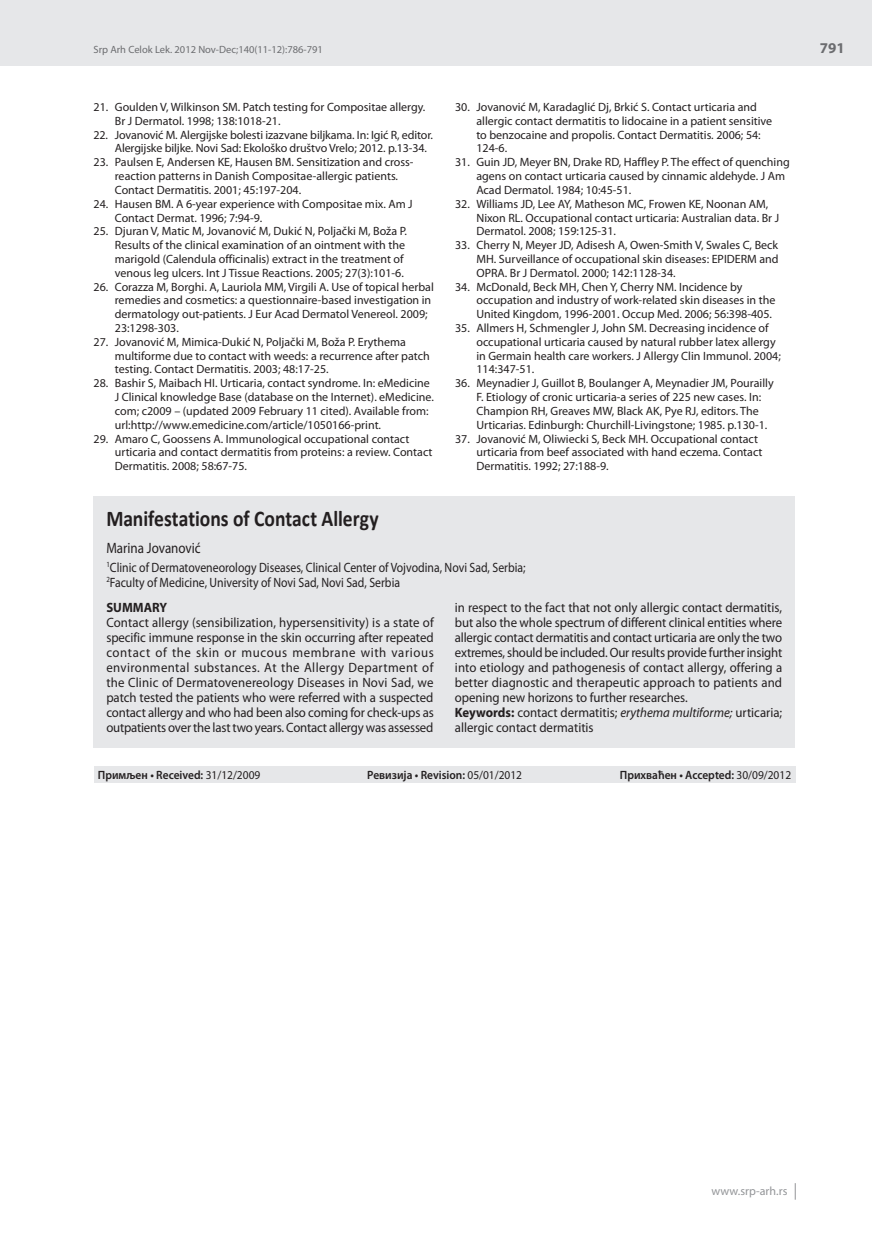
<style>
.page{position:relative;width:872px;height:1234px;background:#fff}
.page>*{position:absolute;margin:0;border:0;box-sizing:border-box;transform-origin:0 0}
.t1{font:700 22.5px "Calibri";color:#231f20;scale:.87 1}
.t2{font:15px "Myriad Pro";color:#231f20;scale:.87 1}
.t3{font:700 15px "Myriad Pro";color:#6c6d70}
.t4{font:13.5px/15px "Myriad Pro";color:#231f20;text-align:justify;scale:.95 1}
.t5{font:13.5px/15px "Myriad Pro";color:#231f20;scale:.87 1}
.t6{font:700 13.5px "Myriad Pro";color:#231f20;scale:.95 1}
.t7{font:12px/13.8px "Myriad Pro";color:#231f20}
.t8{font:600 12px "Myriad Pro";color:#231f20;scale:.95 1}
.t9{font:12px "Myriad Pro";letter-spacing:.005em;color:#939598}
.t10{font:10.5px "Myriad Pro";color:#6c6d70}
.s1{font-weight:700}
.s2{font-style:italic}
.s3{font-weight:400}
</style>
<div class="page">
<div style="left:0;top:0;width:872px;height:66px;background:#e6e7e9"></div>
<svg style="left:795px;top:1183px;width:1px;height:16px"></svg>
<div style="left:94px;top:496px;width:701px;height:251px;background:#e6e7e9"></div>
<div style="left:94px;top:766px;width:701px;height:16px;background:#e6e7e9"></div>
<p class="t10" style="left:94px;top:43px;width:231px">Srp Arh Celok Lek. 2012 Nov-Dec;140(11-12):786-791</p>
<p class="t3" style="left:820px;top:38px;width:26px">791</p>
<p class="t7" style="left:115px;top:100px;width:312px;text-indent:-21px">21. Goulden V, Wilkinson SM. Patch testing for Compositae allergy.<br>Br J Dermatol. 1998; 138:1018-21.</p>
<p class="t7" style="left:115px;top:127px;width:320px;text-indent:-21px">22. Jovanović M. Alergijske bolesti izazvane biljkama. In: Igić R, editor.<br>Alergijske biljke. Novi Sad: Ekološko društvo Vrelo; 2012. p.13-34.</p>
<p class="t7" style="left:115px;top:155px;width:300px;text-indent:-21px">23. Paulsen E, Andersen KE, Hausen BM. Sensitization and cross&shy;reaction patterns in Danish Compositae-allergic patients.<br>Contact Dermatitis. 2001; 45:197-204.</p>
<p class="t7" style="left:115px;top:196px;width:299px;text-indent:-21px">24. Hausen BM. A 6-year experience with Compositae mix. Am J<br>Contact Dermat. 1996; 7:94-9.</p>
<p class="t7" style="left:115px;top:224px;width:293px;text-indent:-21px">25. Djuran V, Matic M, Jovanović M, Dukić N, Poljački M, Boža P.<br>Results of the clinical examination of an ointment with the marigold (Calendula officinalis) extract in the treatment of venous leg ulcers. Int J Tissue Reactions. 2005; 27(3):101-6.</p>
<p class="t7" style="left:115px;top:279px;width:320px;text-indent:-21px">26. Corazza M, Borghi. A, Lauriola MM, Virgili A. Use of topical herbal remedies and cosmetics: a questionnaire-based investigation in dermatology out-patients. J Eur Acad Dermatol Venereol. 2009; 23:1298-303.</p>
<p class="t7" style="left:115px;top:334px;width:316px;text-indent:-21px">27. Jovanović M, Mimica-Dukić N, Poljački M, Boža P. Erythema multiforme due to contact with weeds: a recurrence after patch testing. Contact Dermatitis. 2003; 48:17-25.</p>
<p class="t7" style="left:115px;top:376px;width:320px;text-indent:-21px">28. Bashir S, Maibach HI. Urticaria, contact syndrome. In: eMedicine J Clinical knowledge Base (database on the Internet). eMedicine. com; c2009 – (updated 2009 February 11 cited). Available from: url:http://www.emedicine.com/article/1050166-print.</p>
<p class="t7" style="left:115px;top:431px;width:319px;text-indent:-21px">29. Amaro C, Goossens A. Immunological occupational contact urticaria and contact dermatitis from proteins: a review. Contact<br>Dermatitis. 2008; 58:67-75.</p>
<p class="t7" style="left:476px;top:100px;width:297px;text-indent:-21px">30. Jovanović M, Karadaglić Dj, Brkić S. Contact urticaria and allergic contact dermatitis to lidocaine in a patient sensitive to benzocaine and propolis. Contact Dermatitis. 2006; 54:<br>124-6.</p>
<p class="t7" style="left:476px;top:155px;width:315px;text-indent:-21px">31. Guin JD, Meyer BN, Drake RD, Haffley P. The effect of quenching agens on contact urticaria caused by cinnamic aldehyde. J Am<br>Acad Dermatol. 1984; 10:45-51.</p>
<p class="t7" style="left:476px;top:196px;width:304px;text-indent:-21px">32. Williams JD, Lee AY, Matheson MC, Frowen KE, Noonan AM,<br>Nixon RL. Occupational contact urticaria: Australian data. Br J<br>Dermatol. 2008; 159:125-31.</p>
<p class="t7" style="left:476px;top:238px;width:304px;text-align:justify;text-indent:-21px">33. Cherry N, Meyer JD, Adisesh A, Owen-Smith V, Swales C, Beck MH. Surveillance of occupational skin diseases: EPIDERM and OPRA. Br J Dermatol. 2000; 142:1128-34.</p>
<p class="t7" style="left:476px;top:279px;width:300px;text-indent:-21px">34. McDonald, Beck MH, Chen Y, Cherry NM. Incidence by occupation and industry of work-related skin diseases in the<br>United Kingdom, 1996-2001. Occup Med. 2006; 56:398-405.</p>
<p class="t7" style="left:476px;top:321px;width:306px;text-indent:-21px">35. Allmers H, Schmengler J, John SM. Decreasing incidence of occupational urticaria caused by natural rubber latex allergy in Germain health care workers. J Allergy Clin Immunol. 2004; 114:347-51.</p>
<p class="t7" style="left:476px;top:376px;width:299px;text-indent:-21px">36. Meynadier J, Guillot B, Boulanger A, Meynadier JM, Pourailly F. Etiology of cronic urticaria-a series of 225 new cases. In:<br>Champion RH, Greaves MW, Black AK, Pye RJ, editors. The Urticarias. Edinburgh: Churchill-Livingstone; 1985. p.130-1.</p>
<p class="t7" style="left:476px;top:431px;width:288px;text-indent:-21px">37. Jovanović M, Oliwiecki S, Beck MH. Occupational contact urticaria from beef associated with hand eczema. Contact<br>Dermatitis. 1992; 27:188-9.</p>
<h1 class="t1" style="left:106px;top:504px;width:315px">Manifestations of Contact Allergy</h1>
<p class="t2" style="left:106px;top:538px;width:110px">Marina Jovanović</p>
<p class="t5" style="left:106px;top:559px;width:483px"><sup>1</sup>Clinic of Dermatoveneorology Diseases, Clinical Center of Vojvodina, Novi Sad, Serbia;<br><sup>2</sup>Faculty of Medicine, University of Novi Sad, Novi Sad, Serbia</p>
<p class="t6" style="left:106px;top:598px;width:66px">SUMMARY</p>
<p class="t4" style="left:106px;top:614px;width:346px">Contact allergy (sensibilization, hypersensitivity) is a state of specific immune response in the skin occurring after repeated contact of the skin or mucous membrane with various environmental substances. At the Allergy Department of the Clinic of Dermatovenereology Diseases in Novi Sad, we patch tested the patients who were referred with a suspected contact allergy and who had been also coming for check-ups as outpatients over the last two years. Contact allergy was assessed</p>
<p class="t4" style="left:455px;top:599px;width:346px;text-align:left">in respect to the fact that not only allergic contact dermatitis, but also the whole spectrum of different clinical entities where allergic contact dermatitis and contact urticaria are only the two extremes, should be included. Our results provide further insight into etiology and pathogenesis of contact allergy, offering a better diagnostic and therapeutic approach to patients and opening new horizons to further researches.<br><span class="s1">Keywords:</span> contact dermatitis; <span class="s2">erythema multiforme;</span> urticaria; allergic contact dermatitis</p>
<p class="t8" style="left:98px;top:766px;width:173px">Примљен • Received: <span class="s3">31/12/2009</span></p>
<p class="t8" style="left:367px;top:766px;width:164px">Ревизија • Revision: <span class="s3">05/01/2012</span></p>
<p class="t8" style="left:620px;top:766px;width:182px">Прихваћен • Accepted: <span class="s3">30/09/2012</span></p>
<p class="t9" style="left:711px;top:1183px;width:77px">www.srp-arh.rs</p>
</div>
